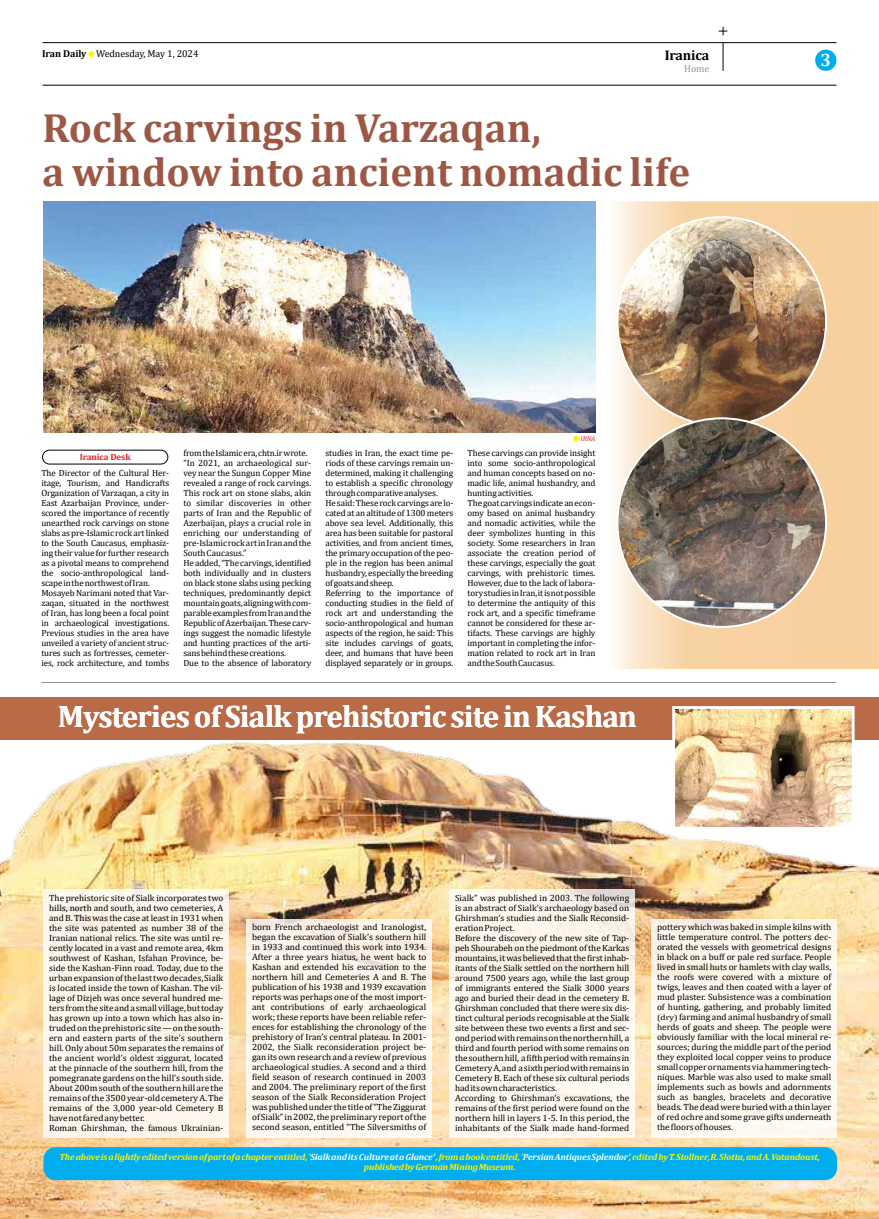
<style>
.page{position:relative;width:879px;height:1219px;background:#fff}
.page>*{position:absolute;margin:0;border:0;box-sizing:border-box;transform-origin:0 0}
.t1{font:700 41px/44px "Cambria";color:#9d5744}
.t2{font:700 31px "Cambria";letter-spacing:-.025em;color:#fff}
.t3{font:700 18px "Cambria";color:#fff}
.t4{font:700 14px "Cambria";letter-spacing:-.01em;color:#000}
.t5{font:10px "Cambria";letter-spacing:-.01em;color:#000}
.t6{font:10px "Cambria";color:#939598}
.t7{font:9px/10px "Cambria";letter-spacing:-.01em;color:#000}
.t8{font:italic 700 9px/10px "Cambria";letter-spacing:-.01em;color:#fff200;text-align:center}
.t9{font:700 9px "Cambria";letter-spacing:-.01em;color:#ed1d24}
.t10{font:italic 6.9px "Cambria";color:#ed1d24}
.s1{font-weight:700}
.s2{font-size:7.7px}
.s3{color:#fff}
</style>
<div class="page">
<svg style="left:615px;top:203px;width:262px;height:357px;background:#f8d7ae"></svg>
<svg style="left:723px;top:43px;width:1px;height:28px"></svg>
<hr style="left:43px;top:42px;width:793px;height:1px;background:#000">
<hr style="left:43px;top:85px;width:793px;height:1px;background:#000">
<div style="left:815px;top:50px;width:21px;height:21px;background:#00aeef;border-radius:50%"></div>
<svg style="left:88px;top:51px;width:6px;height:6px"></svg>
<svg style="left:573px;top:436px;width:6px;height:6px"></svg>
<div style="left:42px;top:450px;width:126px;height:14px;border:1px solid #000;border-radius:7px"></div>
<img style="left:43px;top:201px;width:552px;height:232px">
<img style="left:617px;top:217px;width:209px;height:209px;border-radius:104px">
<img style="left:617px;top:418px;width:209px;height:209px;border-radius:104px">
<img style="left:0;top:560px;width:879px;height:659px">
<div style="left:43px;top:889px;width:186px;height:249px;background:#fef7ec"></div>
<div style="left:246px;top:919px;width:186px;height:219px;background:#fef7ed"></div>
<div style="left:449px;top:889px;width:186px;height:249px;background:#fef8ef"></div>
<div style="left:651px;top:919px;width:186px;height:219px;background:#fef9f0"></div>
<div style="left:43px;top:1147px;width:794px;height:33px;background:#00aeef;border-radius:12px"></div>
<div style="left:0;top:697px;width:879px;height:43px;background:#b96a47"></div>
<img style="left:676px;top:710px;width:174px;height:116px">
<div style="left:672px;top:706px;width:182px;height:124px;border:3px solid #fff"></div>
<svg style="left:719px;top:27px;width:8px;height:8px"></svg>
<p class="t5" style="left:42px;top:50px;width:158px"><span class="s1">Iran Daily</span> Wednesday, May 1, 2024</p>
<h3 class="t4" style="left:664px;top:50px;width:46px">Iranica</h3>
<p class="t6" style="left:684px;top:65px;width:27px">Home</p>
<h1 class="t1" style="left:43px;top:110px;width:649px">Rock carvings in Varzaqan,<br>a window into ancient nomadic life</h1>
<p class="t9" style="left:80px;top:454px;width:52px">Iranica Desk</p>
<p class="t7" style="left:41px;top:469px;width:129px">The Director of the Cultural Her&shy;itage, Tourism, and Handicrafts Organization of Varzaqan, a city in East Azarbaijan Province, under&shy;scored the importance of recently unearthed rock carvings on stone slabs as pre-Islamic rock art linked to the South Caucasus, emphasiz&shy;ing their value for further research as a pivotal means to comprehend the socio-anthropological land&shy;scape in the northwest of Iran.<br>Mosayeb Narimani noted that Var&shy;zaqan, situated in the northwest of Iran, has long been a focal point in archaeological investigations.<br>Previous studies in the area have unveiled a variety of ancient struc&shy;tures such as fortresses, cemeter&shy;ies, rock architecture, and tombs</p>
<p class="t10" style="left:580px;top:434px;width:16px">IRNA</p>
<p class="t7" style="left:183px;top:449px;width:129px">from the Islamic era, chtn.ir wrote. “In 2021, an archaeological sur&shy;vey near the Sungun Copper Mine revealed a range of rock carvings.<br>This rock art on stone slabs, akin to similar discoveries in other parts of Iran and the Republic of Azerbaijan, plays a crucial role in enriching our understanding of pre-Islamic rock art in Iran and the South Caucasus.”<br>He added, “The carvings, identified both individually and in clusters on black stone slabs using pecking techniques, predominantly depict mountain goats, aligning with com&shy;parable examples from Iran and the Republic of Azerbaijan. These carv&shy;ings suggest the nomadic lifestyle and hunting practices of the arti&shy;sans behind these creations.<br>Due to the absence of laboratory</p>
<p class="t7" style="left:325px;top:449px;width:129px">studies in Iran, the exact time pe&shy;riods of these carvings remain un&shy;determined, making it challenging to establish a specific chronology through comparative analyses.<br>He said: These rock carvings are lo&shy;cated at an altitude of 1300 meters above sea level. Additionally, this area has been suitable for pastoral activities, and from ancient times, the primary occupation of the peo&shy;ple in the region has been animal husbandry, especially the breeding of goats and sheep.<br>Referring to the importance of conducting studies in the field of rock art and understanding the socio-anthropological and human aspects of the region, he said: This site includes carvings of goats, deer, and humans that have been displayed separately or in groups.</p>
<p class="t7" style="left:467px;top:449px;width:129px">These carvings can provide insight into some socio-anthropological and human concepts based on no&shy;madic life, animal husbandry, and hunting activities.<br>The goat carvings indicate an econ&shy;omy based on animal husbandry and nomadic activities, while the deer symbolizes hunting in this society. Some researchers in Iran associate the creation period of these carvings, especially the goat carvings, with prehistoric times.<br>However, due to the lack of labora&shy;tory studies in Iran, it is not possible to determine the antiquity of this rock art, and a specific timeframe cannot be considered for these ar&shy;tifacts. These carvings are highly important in completing the infor&shy;mation related to rock art in Iran and the South Caucasus.</p>
<h2 class="t2" style="left:58px;top:705px;width:581px">Mysteries of Sialk prehistoric site in Kashan</h2>
<h3 class="t3" style="left:820px;top:54px;width:12px">3</h3>
<p class="t7" style="left:49px;top:894px;width:176px">The prehistoric site of Sialk incorporates two hills, north and south, and two cemeteries, A and B. This was the case at least in 1931 when the site was patented as number 38 of the Iranian national relics. The site was until re&shy;cently located in a vast and remote area, 4km southwest of Kashan, Isfahan Province, be&shy;side the Kashan-Finn road. Today, due to the urban expansion of the last two decades, Sialk is located inside the town of Kashan. The vil&shy;lage of Dizjeh was once several hundred me&shy;ters from the site and a small village, but today has grown up into a town which has also in&shy;truded on the prehistoric site — on the south&shy;ern and eastern parts of the site’s southern hill. Only about 50m separates the remains of the ancient world’s oldest ziggurat, located at the pinnacle of the southern hill, from the pomegranate gardens on the hill’s south side.<br>About 200m south of the southern hill are the remains of the 3500 year-old cemetery A. The remains of the 3,000 year-old Cemetery B have not fared any better.<br>Roman Ghirshman, the famous Ukrainian-</p>
<p class="t7" style="left:455px;top:894px;width:176px">Sialk” was published in 2003. The following is an abstract of Sialk’s archaeology based on Ghirshman’s studies and the Sialk Reconsid&shy;eration Project.<br>Before the discovery of the new site of Tap&shy;peh Shourabeh on the piedmont of the Karkas mountains, it was believed that the first inhab&shy;itants of the Sialk settled on the northern hill around 7500 years ago, while the last group of immigrants entered the Sialk 3000 years ago and buried their dead in the cemetery B.<br>Ghirshman concluded that there were six dis&shy;tinct cultural periods recognisable at the Sialk site between these two events a first and sec&shy;ond period with remains on the northern hill, a third and fourth period with some remains on the southern hill, a fifth period with remains in Cemetery A, and a sixth period with remains in Cemetery B. Each of these six cultural periods had its own characteristics.<br>According to Ghirshman’s excavations, the remains of the first period were found on the northern hill in layers 1-5. In this period, the inhabitants of the Sialk made hand-formed</p>
<p class="t7" style="left:657px;top:923px;width:176px;text-align:justify">pottery which was baked in simple kilns with little temperature control. The potters dec&shy;orated the vessels with geometrical designs in black on a buff or pale red surface. People lived in small huts or hamlets with clay walls, the roofs were covered with a mixture of twigs, leaves and then coated with a layer of mud plaster. Subsistence was a combination of hunting, gathering, and probably limited <span class="s2">(dry)</span> farming and animal husbandry of small herds of goats and sheep. The people were obviously familiar with the local mineral re&shy;sources; during the middle part of the period they exploited local copper veins to produce small copper ornaments via hammering tech&shy;niques. Marble was also used to make small implements such as bowls and adornments such as bangles, bracelets and decorative beads. The dead were buried with a thin layer of red ochre and some grave gifts underneath the floors of houses.</p>
<p class="t8" style="left:59px;top:1153px;width:762px">The above is a lightly edited version of part of a chapter entitled, ‘<span class="s3">Sialk and its Culture at a Glance’</span> , from a book entitled, ‘<span class="s3">Persian Antiques Splendor’</span>, edited by T. Stollner, R. Slotta, and A. Vatandoust, published by German Mining Museum.</p>
<p class="t7" style="left:252px;top:923px;width:176px;text-align:justify">born French archaeologist and Iranologist, began the excavation of Sialk’s southern hill in 1933 and continued this work into 1934.<br>After a three years hiatus, he went back to Kashan and extended his excavation to the northern hill and Cemeteries A and B. The publication of his 1938 and 1939 excavation reports was perhaps one of the most import&shy;ant contributions of early archaeological work; these reports have been reliable refer&shy;ences for establishing the chronology of the prehistory of Iran’s central plateau. In 2001- 2002, the Sialk reconsideration project be&shy;gan its own research and a review of previous archaeological studies. A second and a third field season of research continued in 2003 and 2004. The preliminary report of the first season of the Sialk Reconsideration Project was published under the title of “The Ziggurat of Sialk” in 2002, the preliminary report of the second season, entitled “The Silversmiths of</p>
</div>
